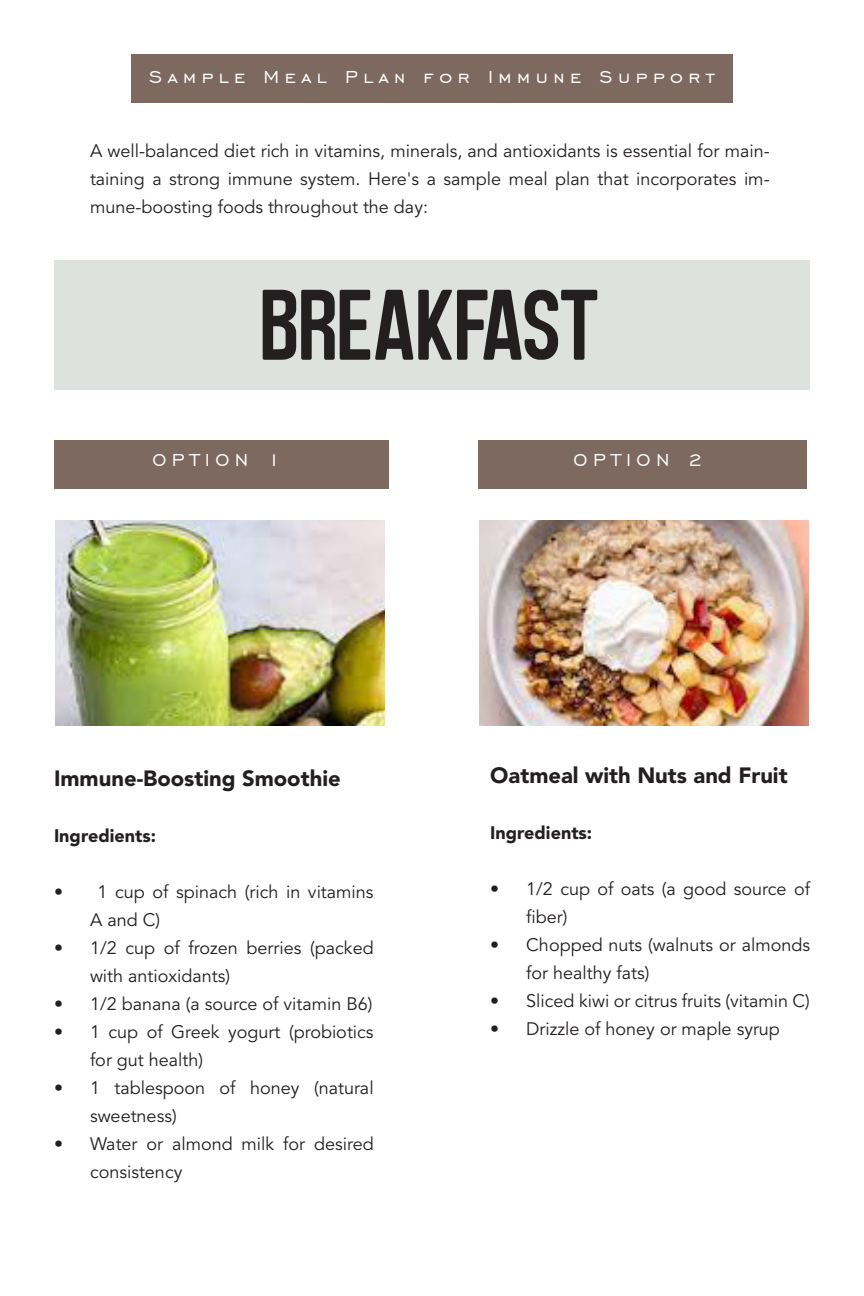
<style>
.page{position:relative;width:864px;height:1296px;background:#fff}
.page>*{position:absolute;margin:0;border:0;box-sizing:border-box;transform-origin:0 0}
.t1{font:100px "Zaio";color:#231f20}
.t2{font:900 22px "Avenir LT Std";color:#231f20}
.t3{font:22px "Engravers Gothic BT";letter-spacing:.25em;color:#fff}
.t4{font:18px/28px "Avenir LT Std";color:#231f20}
.t5{font:900 18px "Avenir LT Std";color:#231f20}
</style>
<div class="page">
<div style="left:54px;top:260px;width:756px;height:130px;background:#dde2de"></div>
<div style="left:131px;top:54px;width:602px;height:48px;background:#7d6960"></div>
<div style="left:54px;top:440px;width:335px;height:48px;background:#7d6960"></div>
<div style="left:478px;top:440px;width:329px;height:48px;background:#7d6960"></div>
<img style="left:55px;top:521px;width:330px;height:205px">
<img style="left:479px;top:521px;width:330px;height:205px">
<p class="t3" style="left:149px;top:65px;width:567px">Sample Meal Plan for Immune Support</p>
<p class="t4" style="left:90px;top:137px;width:681px;text-align:justify">A well-balanced diet rich in vitamins, minerals, and antioxidants is essential for main&shy;taining a strong immune system. Here's a sample meal plan that incorporates im&shy;mune-boosting foods throughout the day:</p>
<p class="t1" style="left:260px;top:270px;width:341px">BREAKFAST</p>
<p class="t3" style="left:152px;top:448px;width:131px">OPTION 1</p>
<p class="t3" style="left:574px;top:448px;width:131px">OPTION 2</p>
<p class="t2" style="left:54px;top:765px;width:288px">Immune-Boosting Smoothie</p>
<p class="t5" style="left:54px;top:824px;width:104px">Ingredients:</p>
<p class="t4" style="left:90px;top:878px;width:285px;text-indent:-36px">• 1 cup of spinach (rich in vitamins<br>A and C)</p>
<p class="t4" style="left:90px;top:934px;width:285px;text-indent:-36px">• 1/2 cup of frozen berries (packed with antioxidants)</p>
<p class="t4" style="left:54px;top:990px;width:320px">• 1/2 banana (a source of vitamin B6)</p>
<p class="t4" style="left:90px;top:1018px;width:285px;text-indent:-36px">• 1 cup of Greek yogurt (probiotics for gut health)</p>
<p class="t4" style="left:90px;top:1074px;width:285px;text-indent:-36px">• 1 tablespoon of honey (natural sweetness)</p>
<p class="t4" style="left:90px;top:1130px;width:285px;text-indent:-36px">• Water or almond milk for desired consistency</p>
<p class="t2" style="left:490px;top:762px;width:299px">Oatmeal with Nuts and Fruit</p>
<p class="t5" style="left:490px;top:822px;width:104px">Ingredients:</p>
<p class="t4" style="left:526px;top:875px;width:285px;text-indent:-36px">• 1/2 cup of oats (a good source of fiber)</p>
<p class="t4" style="left:526px;top:931px;width:285px;text-indent:-36px">• Chopped nuts (walnuts or almonds for healthy fats)</p>
<p class="t4" style="left:490px;top:987px;width:321px">• Sliced kiwi or citrus fruits (vitamin C)</p>
<p class="t4" style="left:490px;top:1015px;width:291px">• Drizzle of honey or maple syrup</p>
</div>
